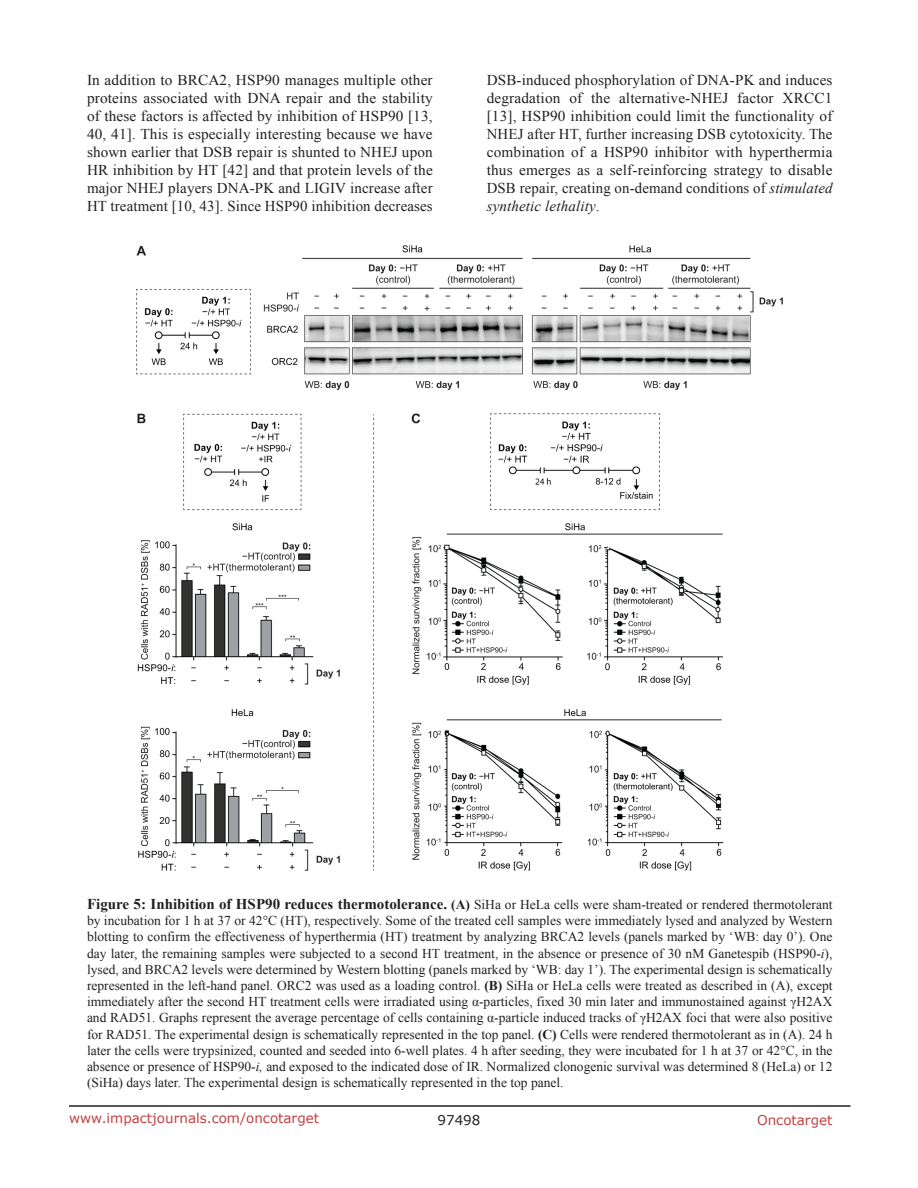
<style>
.page{position:relative;width:918px;height:1188px;background:#fff}
.page>*{position:absolute;margin:0;border:0;box-sizing:border-box;transform-origin:0 0}
.BodyText{font:15px/18px "Times New Roman";letter-spacing:.01em;color:#231f20;text-align:justify}
.figuretext{font:13.5px/16.2px "Times New Roman";color:#231f20;text-align:justify}
.t1{font:13.5px "Verdana";color:#c24141}
.t2{font:13.5px "Verdana";color:#231f20}
.s1{font-style:italic}
.s2{font-weight:700;font-size:15px}
.s3{font-weight:700}
</style>
<div class="page">
<hr style="left:69px;top:1105px;width:781px;height:2px;background:#231f20">
<img style="left:136px;top:245px;width:647px;height:626px">
<p class="BodyText" style="left:87px;top:71px;width:347px">In addition to BRCA2, HSP90 manages multiple other proteins associated with DNA repair and the stability of these factors is affected by inhibition of HSP90 [13, 40, 41]. This is especially interesting because we have shown earlier that DSB repair is shunted to NHEJ upon HR inhibition by HT [42] and that protein levels of the major NHEJ players DNA-PK and LIGIV increase after HT treatment [10, 43]. Since HSP90 inhibition decreases</p>
<p class="BodyText" style="left:487px;top:71px;width:347px">DSB-induced phosphorylation of DNA-PK and induces degradation of the alternative-NHEJ factor XRCC1 [13], HSP90 inhibition could limit the functionality of NHEJ after HT, further increasing DSB cytotoxicity. The combination of a HSP90 inhibitor with hyperthermia thus emerges as a self-reinforcing strategy to disable DSB repair, creating on-demand conditions of <span class="s1">stimulated synthetic lethality</span>.</p>
<p class="figuretext" style="left:87px;top:896px;width:747px"><span class="s2">Figure 5: Inhibition of HSP90 reduces thermotolerance.</span> <span class="s3">(A)</span> SiHa or HeLa cells were sham-treated or rendered thermotolerant by incubation for 1 h at 37 or 42°C (HT), respectively. Some of the treated cell samples were immediately lysed and analyzed by Western blotting to confirm the effectiveness of hyperthermia (HT) treatment by analyzing BRCA2 levels (panels marked by ‘WB: day 0’). One day later, the remaining samples were subjected to a second HT treatment, in the absence or presence of 30 nM Ganetespib (HSP90-<span class="s1">i</span>), lysed, and BRCA2 levels were determined by Western blotting (panels marked by ‘WB: day 1’). The experimental design is schematically represented in the left-hand panel. ORC2 was used as a loading control. <span class="s3">(B)</span> SiHa or HeLa cells were treated as described in (A), except immediately after the second HT treatment cells were irradiated using α-particles, fixed 30 min later and immunostained against γH2AX and RAD51. Graphs represent the average percentage of cells containing α-particle induced tracks of γH2AX foci that were also positive for RAD51. The experimental design is schematically represented in the top panel. <span class="s3">(C)</span> Cells were rendered thermotolerant as in (A). 24 h later the cells were trypsinized, counted and seeded into 6-well plates. 4 h after seeding, they were incubated for 1 h at 37 or 42°C, in the absence or presence of HSP90-<span class="s1">i,</span> and exposed to the indicated dose of IR. Normalized clonogenic survival was determined 8 (HeLa) or 12 (SiHa) days later. The experimental design is schematically represented in the top panel.</p>
<p class="t1" style="left:69px;top:1109px;width:252px">www.impactjournals.com/oncotarget</p>
<p class="t2" style="left:438px;top:1111px;width:44px">97498</p>
<p class="t1" style="left:757px;top:1111px;width:77px">Oncotarget</p>
</div>
